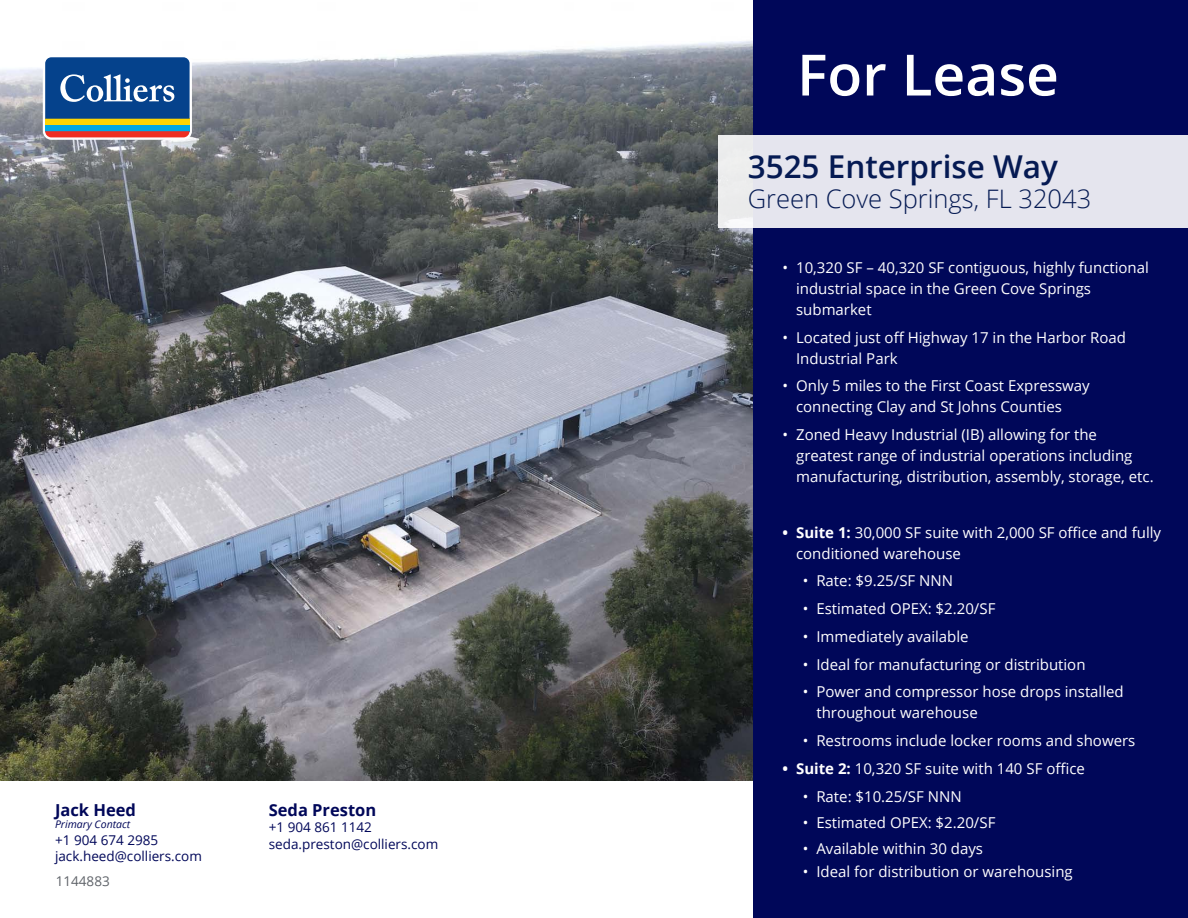
<style>
.page{position:relative;width:1188px;height:918px;background:#fff}
.page>*{position:absolute;margin:0;border:0;box-sizing:border-box;transform-origin:0 0}
.t1{font:600 57px "Open Sans";color:#fff}
.t2{font:600 31.5px "Open Sans";color:#051a53}
.t3{font:300 25.5px "Open Sans";color:#051a53}
.t4{font:700 16.5px "Open Sans";color:#000759}
.t5{font:15px/21px "Open Sans";color:#fff}
.t6{font:13.5px "Open Sans";color:#000759}
.t7{font:13.5px "Open Sans";color:#5f6369}
.t8{font:italic 10.5px "Open Sans";color:#000759}
.s1{font-weight:700}
</style>
<div class="page">
<img style="left:0;top:0;width:754px;height:781px">
<div style="left:754px;top:0;width:434px;height:918px;background:#000759"></div>
<div style="left:718px;top:135px;width:470px;height:93px;background:#e5e5ee"></div>
<svg style="left:43px;top:55px;width:149px;height:85px"></svg>
<div style="left:45px;top:125px;width:145px;height:6px;background:#00a8e4"></div>
<div style="left:45px;top:119px;width:145px;height:6px;background:#fed503"></div>
<svg style="left:45px;top:131px;width:145px;height:6px"></svg>
<svg style="left:45px;top:57px;width:145px;height:62px;background:#235898"></svg>
<p class="t4" style="left:55px;top:798px;width:82px">Jack Heed</p>
<p class="t8" style="left:55px;top:817px;width:77px">Primary Contact</p>
<p class="t6" style="left:55px;top:831px;width:105px">+1 904 674 2985</p>
<p class="t6" style="left:55px;top:847px;width:148px">jack.heed@colliers.com</p>
<p class="t7" style="left:56px;top:872px;width:56px">1144883</p>
<p class="t4" style="left:269px;top:798px;width:109px">Seda Preston</p>
<p class="t6" style="left:269px;top:818px;width:105px">+1 904 861 1142</p>
<p class="t6" style="left:269px;top:835px;width:171px">seda.preston@colliers.com</p>
<p class="t1" style="left:797px;top:36px;width:263px">For Lease</p>
<p class="t2" style="left:748px;top:145px;width:312px">3525 Enterprise Way</p>
<p class="t3" style="left:748px;top:182px;width:345px">Green Cove Springs, FL 32043</p>
<p class="t5" style="left:796px;top:257px;width:354px;text-indent:-14px">• 10,320 SF – 40,320 SF contiguous, highly functional industrial space in the Green Cove Springs submarket</p>
<p class="t5" style="left:796px;top:326px;width:331px;text-indent:-14px">• Located just off Highway 17 in the Harbor Road<br>Industrial Park</p>
<p class="t5" style="left:796px;top:375px;width:295px;text-indent:-14px">• Only 5 miles to the First Coast Expressway connecting Clay and St Johns Counties</p>
<p class="t5" style="left:796px;top:424px;width:359px;text-indent:-14px">• Zoned Heavy Industrial (IB) allowing for the greatest range of industrial operations including manufacturing, distribution, assembly, storage, etc.</p>
<p class="t5" style="left:796px;top:521px;width:367px;text-indent:-14px"><span class="s1">• Suite 1:</span> 30,000 SF suite with 2,000 SF office and fully conditioned warehouse</p>
<p class="t5" style="left:803px;top:570px;width:152px">• Rate: $9.25/SF NNN</p>
<p class="t5" style="left:803px;top:598px;width:194px">• Estimated OPEX: $2.20/SF</p>
<p class="t5" style="left:803px;top:626px;width:167px">• Immediately available</p>
<p class="t5" style="left:803px;top:653px;width:284px">• Ideal for manufacturing or distribution</p>
<p class="t5" style="left:816px;top:681px;width:309px;text-indent:-14px">• Power and compressor hose drops installed throughout warehouse</p>
<p class="t5" style="left:803px;top:730px;width:334px">• Restrooms include locker rooms and showers</p>
<p class="t5" style="left:783px;top:758px;width:304px"><span class="s1">• Suite 2:</span> 10,320 SF suite with 140 SF office</p>
<p class="t5" style="left:803px;top:785px;width:160px">• Rate: $10.25/SF NNN</p>
<p class="t5" style="left:803px;top:812px;width:194px">• Estimated OPEX: $2.20/SF</p>
<p class="t5" style="left:803px;top:838px;width:182px">• Available within 30 days</p>
<p class="t5" style="left:803px;top:861px;width:272px">• Ideal for distribution or warehousing</p>
</div>
